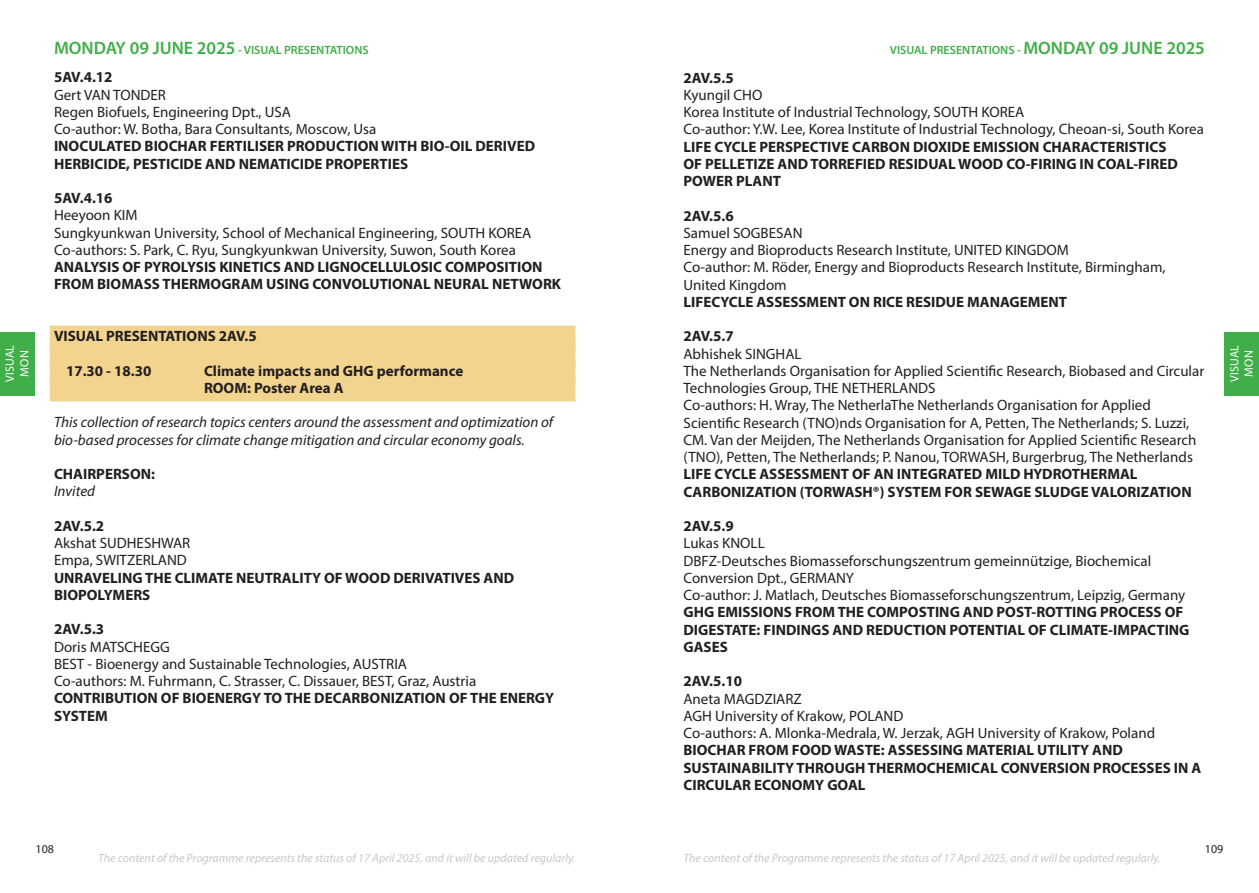
<style>
.page{position:relative;width:1259px;height:893px;background:#fff}
.page>*{position:absolute;margin:0;border:0;box-sizing:border-box;transform-origin:0 0}
.spiegazione_session{font:15px/17.2px "Myriad Pro";color:#231f20}
.spiegazione_session-2{font:700 15px/17.2px "Myriad Pro";color:#231f20}
.spiegazione_session-3{font:italic 15px/17.2px "Myriad Pro";color:#231f20}
.SESSION_2{font:700 15px "Myriad Pro";color:#231f20}
.Normal_Chairperson{font:700 15px "Myriad Pro";color:#231f20}
.t1{font:italic 12px "Myriad Pro";color:#c8c8c8}
.t2{font:600 12px "Myriad Pro";color:#40ae49}
.t3{font:12px/14.4px "Myriad Pro";letter-spacing:.02em;color:#fff;text-align:center}
.t4{font:12px "Myriad Pro";color:#231f20}
.s1{font-size:18px}
</style>
<div class="page">
<div style="left:1224px;top:332px;width:35px;height:63px;background:#40ae49"></div>
<div style="left:0;top:332px;width:34px;height:64px;background:#40ae49"></div>
<div style="left:50px;top:326px;width:525px;height:24px;background:#f2d48f"></div>
<div style="left:50px;top:343px;width:525px;height:24px;background:#f2d48f"></div>
<div style="left:50px;top:360px;width:525px;height:24px;background:#f2d48f"></div>
<div style="left:50px;top:377px;width:525px;height:24px;background:#f2d48f"></div>
<p class="t3" style="left:3px;top:382px;width:39px;rotate:-90deg">VISUAL<br>MON</p>
<p class="t2" style="left:54px;top:42px;width:316px"><span class="s1">MONDAY 09 JUNE 2025</span> - VISUAL PRESENTATIONS</p>
<p class="t2" style="left:890px;top:42px;width:317px">VISUAL PRESENTATIONS - <span class="s1">MONDAY 09 JUNE 2025</span></p>
<p class="spiegazione_session-2" style="left:54px;top:68px;width:60px">5AV.4.12</p>
<p class="spiegazione_session" style="left:54px;top:86px;width:113px">Gert VAN TONDER</p>
<p class="spiegazione_session" style="left:54px;top:103px;width:239px">Regen Biofuels, Engineering Dpt., USA</p>
<p class="spiegazione_session" style="left:54px;top:120px;width:324px">Co-author: W. Botha, Bara Consultants, Moscow, Usa</p>
<p class="spiegazione_session-2" style="left:54px;top:137px;width:482px">INOCULATED BIOCHAR FERTILISER PRODUCTION WITH BIO-OIL DERIVED<br>HERBICIDE, PESTICIDE AND NEMATICIDE PROPERTIES</p>
<p class="spiegazione_session-2" style="left:54px;top:189px;width:60px">5AV.4.16</p>
<p class="spiegazione_session" style="left:54px;top:207px;width:85px">Heeyoon KIM</p>
<p class="spiegazione_session" style="left:54px;top:224px;width:479px">Sungkyunkwan University, School of Mechanical Engineering, SOUTH KOREA</p>
<p class="spiegazione_session" style="left:54px;top:241px;width:463px">Co-authors: S. Park, C. Ryu, Sungkyunkwan University, Suwon, South Korea</p>
<p class="spiegazione_session-2" style="left:54px;top:258px;width:508px">ANALYSIS OF PYROLYSIS KINETICS AND LIGNOCELLULOSIC COMPOSITION<br>FROM BIOMASS THERMOGRAM USING CONVOLUTIONAL NEURAL NETWORK</p>
<p class="SESSION_2" style="left:54px;top:326px;width:204px">VISUAL PRESENTATIONS 2AV.5</p>
<p class="SESSION_2" style="left:66px;top:361px;width:87px">17.30 - 18.30</p>
<p class="SESSION_2" style="left:204px;top:361px;width:261px">Climate impacts and GHG performance</p>
<p class="SESSION_2" style="left:204px;top:378px;width:141px">ROOM: Poster Area A</p>
<p class="spiegazione_session-3" style="left:54px;top:413px;width:501px">This collection of research topics centers around the assessment and optimization of bio-based processes for climate change mitigation and circular economy goals.</p>
<p class="Normal_Chairperson" style="left:54px;top:464px;width:102px">CHAIRPERSON:</p>
<p class="spiegazione_session-3" style="left:54px;top:482px;width:42px">Invited</p>
<p class="spiegazione_session-2" style="left:54px;top:517px;width:52px">2AV.5.2</p>
<p class="spiegazione_session" style="left:54px;top:534px;width:138px">Akshat SUDHESHWAR</p>
<p class="spiegazione_session" style="left:54px;top:552px;width:134px">Empa, SWITZERLAND</p>
<p class="spiegazione_session-2" style="left:54px;top:568px;width:462px">UNRAVELING THE CLIMATE NEUTRALITY OF WOOD DERIVATIVES AND<br>BIOPOLYMERS</p>
<p class="spiegazione_session-2" style="left:54px;top:620px;width:52px">2AV.5.3</p>
<p class="spiegazione_session" style="left:54px;top:638px;width:117px">Doris MATSCHEGG</p>
<p class="spiegazione_session" style="left:54px;top:655px;width:354px">BEST - Bioenergy and Sustainable Technologies, AUSTRIA</p>
<p class="spiegazione_session" style="left:54px;top:672px;width:424px">Co-authors: M. Fuhrmann, C. Strasser, C. Dissauer, BEST, Graz, Austria</p>
<p class="spiegazione_session-2" style="left:54px;top:689px;width:502px">CONTRIBUTION OF BIOENERGY TO THE DECARBONIZATION OF THE ENERGY<br>SYSTEM</p>
<p class="spiegazione_session-2" style="left:683px;top:68px;width:52px">2AV.5.5</p>
<p class="spiegazione_session" style="left:683px;top:86px;width:80px">Kyungil CHO</p>
<p class="spiegazione_session" style="left:683px;top:103px;width:342px">Korea Institute of Industrial Technology, SOUTH KOREA</p>
<p class="spiegazione_session" style="left:683px;top:120px;width:522px">Co-author: Y.W. Lee, Korea Institute of Industrial Technology, Cheoan-si, South Korea</p>
<p class="spiegazione_session-2" style="left:683px;top:137px;width:496px">LIFE CYCLE PERSPECTIVE CARBON DIOXIDE EMISSION CHARACTERISTICS<br>OF PELLETIZE AND TORREFIED RESIDUAL WOOD CO-FIRING IN COAL-FIRED<br>POWER PLANT</p>
<p class="spiegazione_session-2" style="left:683px;top:206px;width:52px">2AV.5.6</p>
<p class="spiegazione_session" style="left:683px;top:224px;width:121px">Samuel SOGBESAN</p>
<p class="spiegazione_session" style="left:683px;top:241px;width:387px">Energy and Bioproducts Research Institute, UNITED KINGDOM</p>
<p class="spiegazione_session" style="left:683px;top:258px;width:483px">Co-author: M. Röder, Energy and Bioproducts Research Institute, Birmingham,<br>United Kingdom</p>
<p class="spiegazione_session-2" style="left:683px;top:293px;width:385px">LIFECYCLE ASSESSMENT ON RICE RESIDUE MANAGEMENT</p>
<p class="spiegazione_session-2" style="left:683px;top:327px;width:52px">2AV.5.7</p>
<p class="spiegazione_session" style="left:683px;top:345px;width:120px">Abhishek SINGHAL</p>
<p class="spiegazione_session" style="left:683px;top:362px;width:522px">The Netherlands Organisation for Applied Scientific Research, Biobased and Circular<br>Technologies Group, THE NETHERLANDS</p>
<p class="spiegazione_session" style="left:683px;top:396px;width:514px">Co-authors: H. Wray, The NetherlaThe Netherlands Organisation for Applied Scientific Research (TNO)nds Organisation for A, Petten, The Netherlands; S. Luzzi, CM. Van der Meijden, The Netherlands Organisation for Applied Scientific Research (TNO), Petten, The Netherlands; P. Nanou, TORWASH, Burgerbrug, The Netherlands</p>
<p class="spiegazione_session-2" style="left:683px;top:465px;width:510px">LIFE CYCLE ASSESSMENT OF AN INTEGRATED MILD HYDROTHERMAL<br>CARBONIZATION (TORWASH®) SYSTEM FOR SEWAGE SLUDGE VALORIZATION</p>
<p class="spiegazione_session-2" style="left:683px;top:517px;width:52px">2AV.5.9</p>
<p class="spiegazione_session" style="left:683px;top:534px;width:83px">Lukas KNOLL</p>
<p class="spiegazione_session" style="left:683px;top:552px;width:469px">DBFZ-Deutsches Biomasseforschungszentrum gemeinnützige, Biochemical<br>Conversion Dpt., GERMANY</p>
<p class="spiegazione_session" style="left:683px;top:586px;width:503px">Co-author: J. Matlach, Deutsches Biomasseforschungszentrum, Leipzig, Germany</p>
<p class="spiegazione_session-2" style="left:683px;top:603px;width:507px">GHG EMISSIONS FROM THE COMPOSTING AND POST-ROTTING PROCESS OF<br>DIGESTATE: FINDINGS AND REDUCTION POTENTIAL OF CLIMATE-IMPACTING<br>GASES</p>
<p class="spiegazione_session-2" style="left:683px;top:672px;width:60px">2AV.5.10</p>
<p class="spiegazione_session" style="left:683px;top:690px;width:120px">Aneta MAGDZIARZ</p>
<p class="spiegazione_session" style="left:683px;top:707px;width:221px">AGH University of Krakow, POLAND</p>
<p class="spiegazione_session" style="left:683px;top:724px;width:473px">Co-authors: A. Mlonka-Medrala, W. Jerzak, AGH University of Krakow, Poland</p>
<p class="spiegazione_session-2" style="left:683px;top:741px;width:519px">BIOCHAR FROM FOOD WASTE: ASSESSING MATERIAL UTILITY AND<br>SUSTAINABILITY THROUGH THERMOCHEMICAL CONVERSION PROCESSES IN A<br>CIRCULAR ECONOMY GOAL</p>
<p class="t3" style="left:1227px;top:382px;width:39px;rotate:-90deg">VISUAL<br>MON</p>
<p class="t4" style="left:36px;top:842px;width:20px">108</p>
<p class="t4" style="left:1205px;top:842px;width:20px">109</p>
<p class="t1" style="left:98px;top:851px;width:479px">The content of the Programme represents the status of 17 April 2025, and it will be updated regularly.</p>
<p class="t1" style="left:683px;top:851px;width:479px">The content of the Programme represents the status of 17 April 2025, and it will be updated regularly.</p>
</div>
